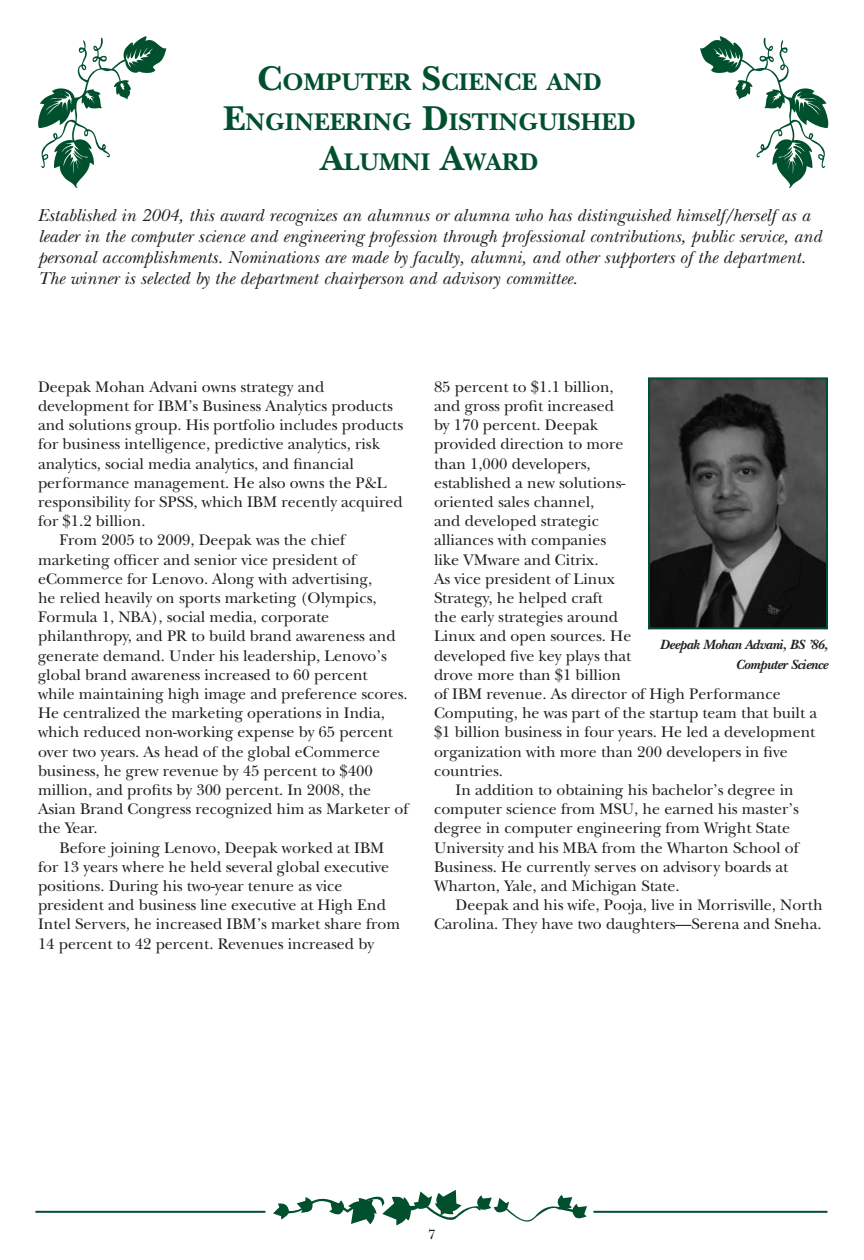
<style>
.page{position:relative;width:864px;height:1260px;background:#fff}
.page>*{position:absolute;margin:0;border:0;box-sizing:border-box;transform-origin:0 0}
.t1{font:700 25.2px/40px "New Baskerville";color:#00502e;text-align:center}
.t2{font:italic 18px/21px "New Baskerville";color:#231f20}
.t3{font:16px/19.2px "New Baskerville";color:#231f20}
.t4{font:italic 700 14px/20px "New Baskerville";letter-spacing:-.03em;color:#231f20;text-align:right}
.t5{font:14px "New Baskerville";color:#231f20}
.s1{font-size:36px}
</style>
<div class="page">
<svg style="left:273px;top:1190px;width:314px;height:35px"></svg>
<hr style="left:593px;top:1211px;width:234px;height:2px;background:#00502e">
<hr style="left:35px;top:1211px;width:230px;height:2px;background:#00502e">
<svg style="left:38px;top:36px;width:128px;height:152px"></svg>
<svg style="left:700px;top:36px;width:128px;height:152px"></svg>
<img style="left:651px;top:380px;width:174px;height:246px">
<div style="left:648px;top:377px;width:180px;height:252px;border:2px solid #00502e"></div>
<div style="left:161px;top:62px;width:537px;height:127px;background:#fff"></div>
<h1 class="t1" style="left:223px;top:62px;width:414px"><span class="s1">C</span>OMPUTER <span class="s1">S</span>CIENCE AND<br><span class="s1">E</span>NGINEERING <span class="s1">D</span>ISTINGUISHED<br><span class="s1">A</span>LUMNI <span class="s1">A</span>WARD</h1>
<p class="t2" style="left:38px;top:205px;width:785px">Established in 2004, this award recognizes an alumnus or alumna who has distinguished himself/herself as a leader in the computer science and engineering profession through professional contributions, public service, and personal accomplishments. Nominations are made by faculty, alumni, and other supporters of the department.<br>The winner is selected by the department chairperson and advisory committee.</p>
<p class="t3" style="left:38px;top:377px;width:288px">Deepak Mohan Advani owns strategy and</p>
<p class="t3" style="left:38px;top:396px;width:356px">development for IBM’s Business Analytics products</p>
<p class="t3" style="left:38px;top:415px;width:367px">and solutions group. His portfolio includes products</p>
<p class="t3" style="left:38px;top:434px;width:344px">for business intelligence, predictive analytics, risk</p>
<p class="t3" style="left:38px;top:454px;width:317px">analytics, social media analytics, and financial</p>
<p class="t3" style="left:38px;top:473px;width:350px">performance management. He also owns the P&amp;L</p>
<p class="t3" style="left:38px;top:492px;width:366px">responsibility for SPSS, which IBM recently acquired</p>
<p class="t3" style="left:38px;top:511px;width:109px">for $1.2 billion.</p>
<p class="t3" style="left:60px;top:530px;width:287px">From 2005 to 2009, Deepak was the chief</p>
<p class="t3" style="left:38px;top:550px;width:320px">marketing officer and senior vice president of</p>
<p class="t3" style="left:38px;top:569px;width:336px">eCommerce for Lenovo. Along with advertising,</p>
<p class="t3" style="left:38px;top:588px;width:340px">he relied heavily on sports marketing (Olympics,</p>
<p class="t3" style="left:38px;top:607px;width:293px">Formula 1, NBA), social media, corporate</p>
<p class="t3" style="left:38px;top:626px;width:359px">philanthropy, and PR to build brand awareness and</p>
<p class="t3" style="left:38px;top:646px;width:350px">generate demand. Under his leadership, Lenovo’s</p>
<p class="t3" style="left:38px;top:665px;width:331px">global brand awareness increased to 60 percent</p>
<p class="t3" style="left:38px;top:684px;width:371px">while maintaining high image and preference scores.</p>
<p class="t3" style="left:38px;top:703px;width:348px">He centralized the marketing operations in India,</p>
<p class="t3" style="left:38px;top:722px;width:357px">which reduced non-working expense by 65 percent</p>
<p class="t3" style="left:38px;top:742px;width:344px">over two years. As head of the global eCommerce</p>
<p class="t3" style="left:38px;top:761px;width:336px">business, he grew revenue by 45 percent to $400</p>
<p class="t3" style="left:38px;top:780px;width:335px">million, and profits by 300 percent. In 2008, the</p>
<p class="t3" style="left:38px;top:799px;width:372px">Asian Brand Congress recognized him as Marketer of</p>
<p class="t3" style="left:38px;top:818px;width:61px">the Year.</p>
<p class="t3" style="left:60px;top:838px;width:326px">Before joining Lenovo, Deepak worked at IBM</p>
<p class="t3" style="left:38px;top:857px;width:353px">for 13 years where he held several global executive</p>
<p class="t3" style="left:38px;top:876px;width:306px">positions. During his two-year tenure as vice</p>
<p class="t3" style="left:38px;top:895px;width:350px">president and business line executive at High End</p>
<p class="t3" style="left:38px;top:914px;width:364px">Intel Servers, he increased IBM’s market share from</p>
<p class="t3" style="left:38px;top:934px;width:338px">14 percent to 42 percent. Revenues increased by</p>
<p class="t3" style="left:434px;top:377px;width:385px">85 percent to $1.1 billion,<br>and gross profit increased<br>by 170 percent. Deepak<br>provided direction to more<br>than 1,000 developers,<br>established a new solutions-<br>oriented sales channel,<br>and developed strategic<br>alliances with companies<br>like VMware and Citrix.<br>As vice president of Linux<br>Strategy, he helped craft<br>the early strategies around<br>Linux and open sources. He<br>developed five key plays that<br>drove more than $1 billion<br>of IBM revenue. As director of High Performance<br>Computing, he was part of the startup team that built a $1 billion business in four years. He led a development organization with more than 200 developers in five countries.</p>
<p class="t3" style="left:434px;top:780px;width:366px;text-indent:22px">In addition to obtaining his bachelor’s degree in computer science from MSU, he earned his master’s degree in computer engineering from Wright State University and his MBA from the Wharton School of Business. He currently serves on advisory boards at Wharton, Yale, and Michigan State.</p>
<p class="t3" style="left:434px;top:895px;width:390px;text-align:right">Deepak and his wife, Pooja, live in Morrisville, North<br>Carolina. They have two daughters—Serena and Sneha.</p>
<p class="t4" style="left:660px;top:635px;width:170px">Deepak Mohan Advani, BS ’86,<br>Computer Science</p>
<p class="t5" style="left:428px;top:1226px;width:9px">7</p>
</div>
